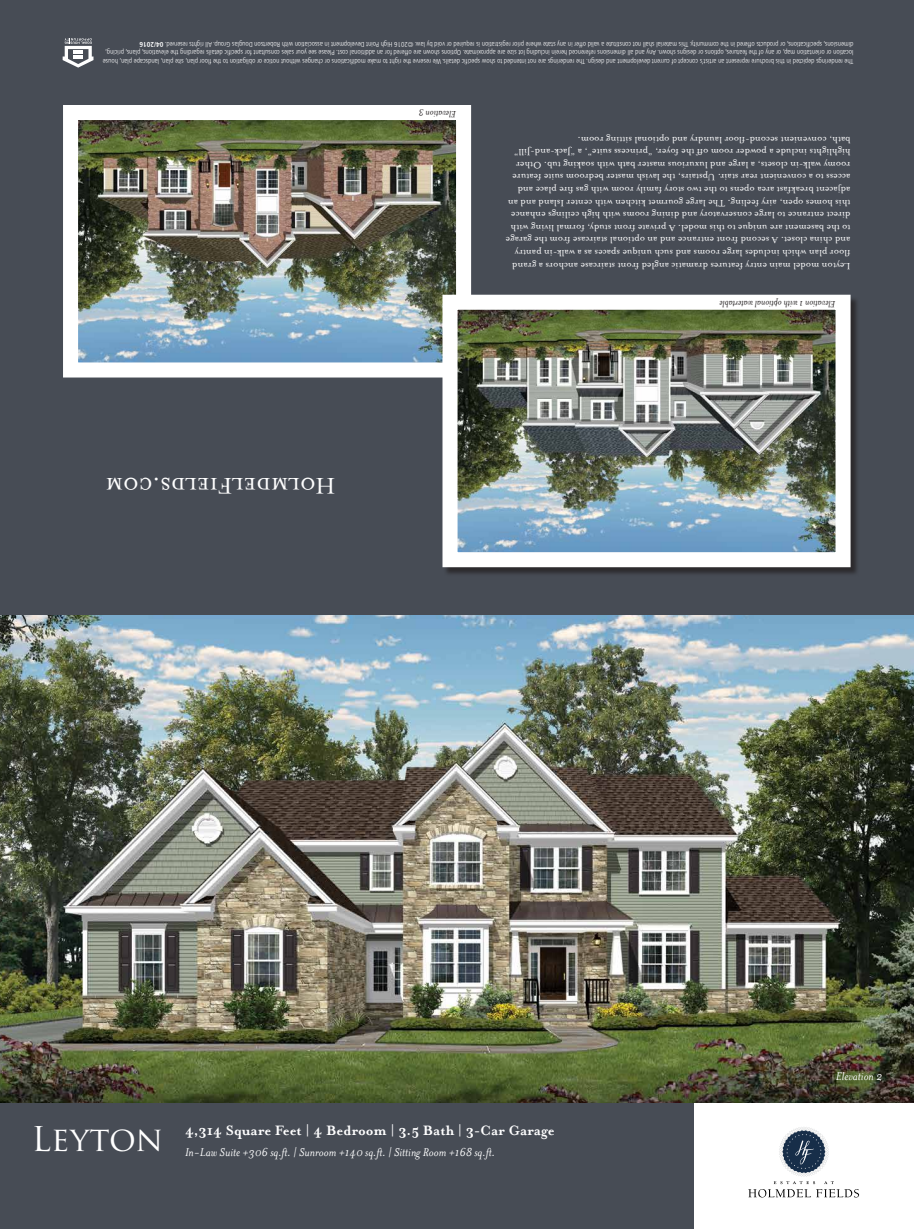
<style>
.page{position:relative;width:914px;height:1229px;background:#fff}
.page>*{position:absolute;margin:0;border:0;box-sizing:border-box;transform-origin:0 0}
.t1{font:33.25px "Trajan Pro";color:#fff}
.t2{font:26.25px "Mrs Eaves Small Caps";color:#fff}
.t3{font:700 15.75px "Mrs Eaves";color:#fff}
.t4{font:italic 13.12px "Mrs Eaves";color:#fff}
.t5{font:10.5px/12.6px "Mrs Eaves Roman";color:#fff}
.t6{font:italic 10.5px "Mrs Eaves";color:#231f20}
.t7{font:300 condensed 7px/8.4px "Frutiger";color:#fff}
.s1{font-weight:700}
</style>
<div class="page">
<div style="left:0;top:1102px;width:693px;height:126px;background:#474c55"></div>
<svg style="left:748px;top:1127px;width:111px;height:70px"></svg>
<img style="left:0;top:614px;width:914px;height:488px">
<div style="left:0;top:0;width:914px;height:614px;background:#474c55"></div>
<svg style="left:63px;top:38px;width:30px;height:30px"></svg>
<hr style="left:73px;top:55px;width:10px;height:4px;background:#fff">
<hr style="left:73px;top:50px;width:10px;height:4px;background:#fff">
<img style="left:79px;top:121px;width:376px;height:240px">
<div style="left:63px;top:105px;width:408px;height:272px;border:15px solid #fff"></div>
<div style="left:443px;top:296px;width:417px;height:280px;background:#231f20;opacity:.75"></div>
<img style="left:458px;top:311px;width:376px;height:240px">
<div style="left:442px;top:295px;width:408px;height:272px;border:15px solid #fff"></div>
<p class="t7" style="left:853px;top:65px;width:752px;rotate:-180deg">The renderings depicted in this brochure represent an artist’s concept of current development and design. The renderings are not intended to show specific details. We reserve the right to make modifications or changes without notice or obligation to the floor plan, site plan, landscape plan, house location or orientation map, or any of the features, options or designs shown. Any and all dimensions referenced herein including lot size are approximate. Options shown are offered for an additional cost. Please see your sales consultant for specific details regarding the elevations, plans, pricing, dimensions, specifications, or products offered in the community. This material shall not constitute a valid offer in any state where prior registration is required or void by law. ©2016 High Point Development in association with Robertson Douglas Group. All rights reserved. <span class="s1">04/2016</span></p>
<h2 class="t2" style="left:335px;top:500px;width:231px;rotate:-180deg">HolmdelFields.com</h2>
<h3 class="t6" style="left:456px;top:120px;width:39px;rotate:-180deg">Elevation 3</h3>
<p class="t5" style="left:850px;top:272px;width:346px;rotate:-180deg">Leyton model main entry features dramatic angled front staircase anchors a grand floor plan which includes large rooms and such unique spaces as a walk-in pantry and china closet. A second front entrance and an optional staircase from the garage to the basement are unique to this model. A private front study, formal living with direct entrance to large conservatory and dining rooms with high ceilings enhance this homes open, airy feeling. The large gourmet kitchen with center Island and an adjacent breakfast area opens to the two story family room with gas fire place and access to a convenient rear stair. Upstairs, the lavish master bedroom suite feature roomy walk-in closets, a large and luxurious master bath with soaking tub. Other highlights include a powder room off the foyer, “princess suite”, a “Jack-and-Jill” bath, convenient second-floor laundry and optional sitting room.</p>
<h3 class="t6" style="left:835px;top:309px;width:118px;rotate:-180deg">Elevation 1 with optional watertable</h3>
<h3 class="t4" style="left:835px;top:1068px;width:48px">Elevation 2</h3>
<h1 class="t1" style="left:32px;top:1117px;width:133px">Leyton</h1>
<h3 class="t3" style="left:185px;top:1121px;width:371px">4,314 Square Feet | 4 Bedroom | 3.5 Bath | 3-Car Garage</h3>
<h3 class="t4" style="left:185px;top:1145px;width:311px">In-Law Suite +306 sq.ft. | Sunroom +140 sq.ft. | Sitting Room +168 sq.ft.</h3>
</div>
